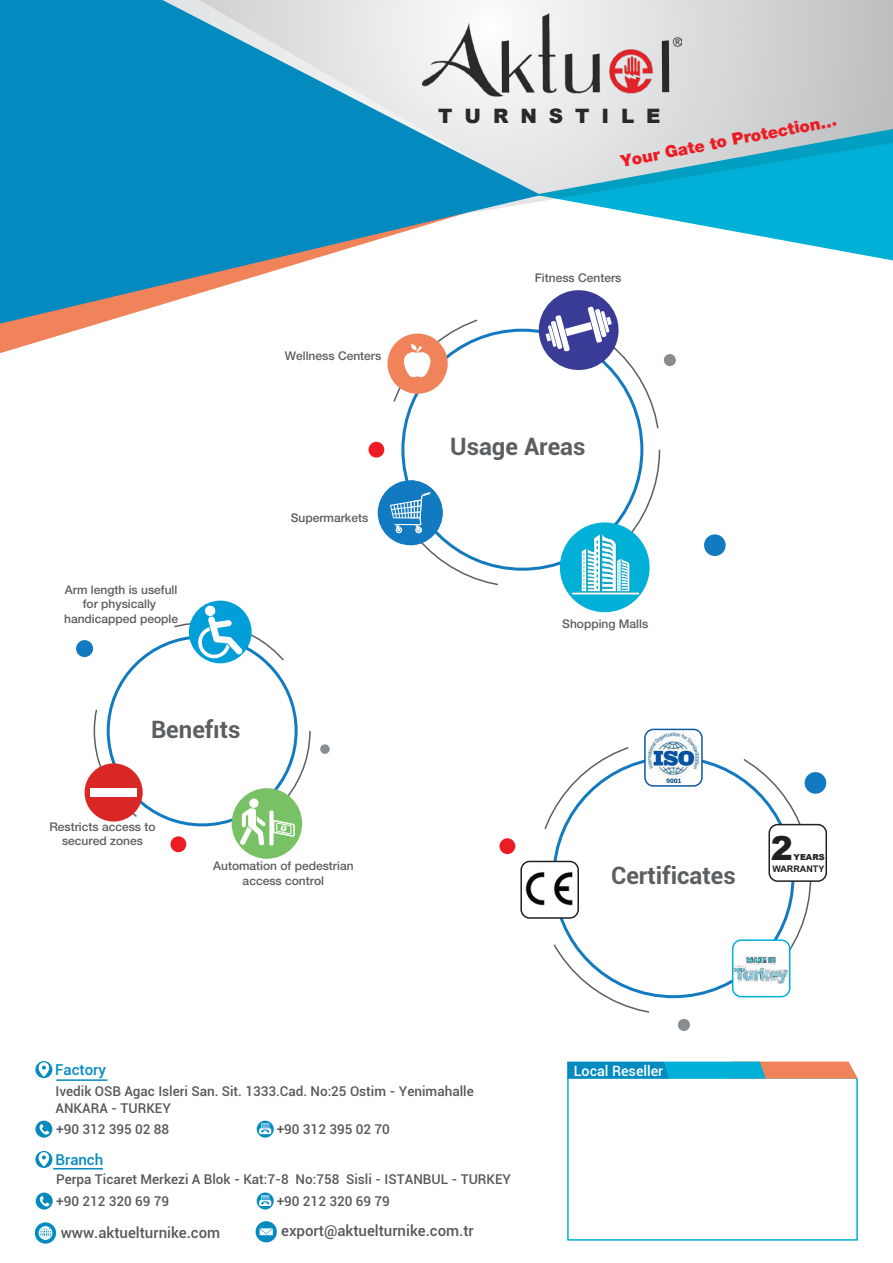
<style>
.page{position:relative;width:893px;height:1263px;background:#fff}
.page>*{position:absolute;margin:0;border:0;box-sizing:border-box;transform-origin:0 0}
.t1{font:900 33px "Arial";color:#221f20}
.t2{font:700 24px "Roboto";color:#5b5f62}
.t3{font:900 19.8px "Arial";letter-spacing:.6em;color:#292927}
.t4{font:900 16.5px "Helvetica Neue LT Pro";color:#ed1c24}
.t5{font:500 15px "Roboto";color:#57585b}
.t6{font:500 15px "Roboto";color:#038abf}
.t7{font:500 14.25px "Roboto";color:#fff}
.t8{font:500 13.5px/16.2px "Roboto";color:#57585b}
.t9{font:500 12px/14.4px "Helvetica Neue LT Pro";color:#5b5f62;text-align:center}
.t10{font:700 9px "Arial";color:#221f20}
.t11{font:900 8.25px "Arial";color:#221f20}
</style>
<div class="page">
<svg style="left:541px;top:0;width:352px;height:109px;background:#ced0d1"></svg>
<svg style="left:662px;top:218px;width:231px;height:42px"></svg>
<svg style="left:541px;top:109px;width:352px;height:109px;background:#6cc3d7"></svg>
<svg style="left:0;top:324px;width:469px;height:29px"></svg>
<svg style="left:0;top:0;width:541px;height:324px;fill:#038abf"></svg>
<div style="left:704px;top:534px;width:22px;height:22px;background:#117ac0;border-radius:50%"></div>
<div style="left:664px;top:354px;width:12px;height:12px;background:#888d91;border-radius:50%"></div>
<div style="left:539px;top:290px;width:80px;height:80px;background:#3a3b97;border-radius:50%"></div>
<div style="left:387px;top:333px;width:61px;height:61px;background:#f1835b;border-radius:50%"></div>
<div style="left:560px;top:522px;width:90px;height:90px;background:#00b0d7;border-radius:50%"></div>
<img style="left:561px;top:528px;width:88px;height:68px">
<div style="left:368px;top:442px;width:16px;height:16px;background:#ed1c24;border-radius:50%"></div>
<div style="left:378px;top:480px;width:65px;height:65px;background:#117ac0;border-radius:50%"></div>
<svg style="left:390px;top:480px;width:53px;height:65px"></svg>
<svg style="left:546px;top:307px;width:66px;height:45px"></svg>
<svg style="left:404px;top:344px;width:26px;height:33px"></svg>
<div style="left:805px;top:772px;width:21px;height:22px;background:#117ac0;border-radius:50%"></div>
<div style="left:678px;top:1019px;width:12px;height:12px;background:#888d91;border-radius:50%"></div>
<div style="left:499px;top:838px;width:16px;height:16px;background:#ed1c24;border-radius:50%"></div>
<div style="left:520px;top:861px;width:59px;height:58px;border:2px solid #221f20;border-radius:9px"></div>
<img style="left:525px;top:872px;width:48px;height:34px">
<div style="left:732px;top:939px;width:58px;height:58px;border:2px solid #00b0d7;border-radius:9px"></div>
<div style="left:644px;top:729px;width:59px;height:58px;border:2px solid #0e57a3;border-radius:9px"></div>
<img style="left:648px;top:732px;width:51px;height:51px">
<div style="left:768px;top:824px;width:59px;height:58px;border:2px solid #221f20;border-radius:9px"></div>
<img style="left:734px;top:956px;width:55px;height:28px">
<hr style="left:56px;top:1079px;width:51px;height:2px;background:#048ac0">
<svg style="left:35px;top:1121px;width:17px;height:17px"></svg>
<svg style="left:40px;top:1124px;width:9px;height:10px"></svg>
<svg style="left:257px;top:1121px;width:17px;height:17px"></svg>
<svg style="left:259px;top:1123px;width:12px;height:11px"></svg>
<svg style="left:35px;top:1061px;width:17px;height:17px"></svg>
<svg style="left:39px;top:1062px;width:10px;height:15px"></svg>
<hr style="left:53px;top:1168px;width:50px;height:1px;background:#048ac0">
<svg style="left:36px;top:1192px;width:17px;height:17px"></svg>
<svg style="left:40px;top:1196px;width:10px;height:10px"></svg>
<svg style="left:257px;top:1192px;width:17px;height:17px"></svg>
<svg style="left:259px;top:1195px;width:12px;height:11px"></svg>
<svg style="left:35px;top:1151px;width:17px;height:17px"></svg>
<svg style="left:39px;top:1152px;width:10px;height:15px"></svg>
<svg style="left:256px;top:1221px;width:21px;height:21px"></svg>
<svg style="left:35px;top:1222px;width:21px;height:21px"></svg>
<div style="left:567px;top:1077px;width:291px;height:163px;border:2px solid #00b0d7"></div>
<svg style="left:567px;top:1061px;width:291px;height:17px;background:#569aab"></svg>
<img style="left:422px;top:14px;width:259px;height:103px">
<div style="left:85px;top:763px;width:58px;height:58px;background:#d92726;border-radius:50%"></div>
<div style="left:76px;top:640px;width:17px;height:17px;background:#117ac0;border-radius:50%"></div>
<div style="left:320px;top:744px;width:10px;height:10px;background:#888d91;border-radius:50%"></div>
<div style="left:170px;top:836px;width:16px;height:16px;background:#ed1c24;border-radius:50%"></div>
<div style="left:189px;top:601px;width:63px;height:62px;background:#009fda;border-radius:50%"></div>
<div style="left:232px;top:788px;width:70px;height:71px;background:#78c265;border-radius:50%"></div>
<div style="left:249px;top:798px;width:10px;height:10px;background:#fff;border-radius:50%"></div>
<svg style="left:240px;top:808px;width:26px;height:38px"></svg>
<div style="left:90px;top:788px;width:47px;height:9px;background:#fff"></div>
<svg style="left:198px;top:616px;width:45px;height:43px"></svg>
<div style="left:205px;top:606px;width:10px;height:10px;background:#fff;border-radius:50%"></div>
<div style="left:269px;top:811px;width:5px;height:34px;background:#fff"></div>
<svg style="left:273px;top:819px;width:22px;height:19px"></svg>
<h3 class="t3" style="left:438px;top:101px;width:224px">TURNSTILE</h3>
<p class="t4" style="left:619px;top:152px;width:221px;rotate:-11deg">Your Gate to Protection...</p>
<p class="t9" style="left:285px;top:348px;width:98px">Wellness Centers</p>
<p class="t9" style="left:64px;top:582px;width:116px">Arm length is usefull for physically handicapped people</p>
<h2 class="t2" style="left:151px;top:712px;width:91px">Benefıts</h2>
<p class="t9" style="left:49px;top:819px;width:108px">Restricts access to secured zones</p>
<p class="t9" style="left:291px;top:511px;width:79px">Supermarkets</p>
<p class="t9" style="left:213px;top:859px;width:142px">Automation of pedestrian access control</p>
<p class="t9" style="left:535px;top:270px;width:88px">Fitness Centers</p>
<h2 class="t2" style="left:450px;top:430px;width:137px">Usage Areas</h2>
<p class="t9" style="left:562px;top:616px;width:88px">Shopping Malls</p>
<h1 class="t1" style="left:771px;top:824px;width:24px">2</h1>
<p class="t11" style="left:794px;top:851px;width:33px">YEARS</p>
<h2 class="t2" style="left:611px;top:859px;width:126px">Certıfıcates</h2>
<p class="t10" style="left:772px;top:862px;width:53px">WARRANTY</p>
<h2 class="t2" style="left:655px;top:843px;width:23px">. .</h2>
<p class="t6" style="left:55px;top:1059px;width:52px">Factory</p>
<p class="t7" style="left:574px;top:1061px;width:91px">Local Reseller</p>
<p class="t8" style="left:56px;top:1083px;width:420px">Ivedik OSB Agac Isleri San. Sit. 1333.Cad. No:25 Ostim - Yenimahalle<br>ANKARA - TURKEY</p>
<p class="t8" style="left:56px;top:1121px;width:115px">+90 312 395 02 88</p>
<p class="t8" style="left:277px;top:1121px;width:115px">+90 312 395 02 70</p>
<p class="t6" style="left:56px;top:1149px;width:49px">Branch</p>
<p class="t8" style="left:56px;top:1170px;width:456px">Perpa Ticaret Merkezi A Blok - Kat:7-8 No:758 Sisli - ISTANBUL - TURKEY</p>
<p class="t8" style="left:56px;top:1192px;width:115px">+90 212 320 69 79</p>
<p class="t8" style="left:277px;top:1192px;width:115px">+90 212 320 69 79</p>
<p class="t5" style="left:61px;top:1222px;width:161px">www.aktuelturnike.com</p>
<p class="t5" style="left:281px;top:1220px;width:194px">export@aktuelturnike.com.tr</p>
</div>
